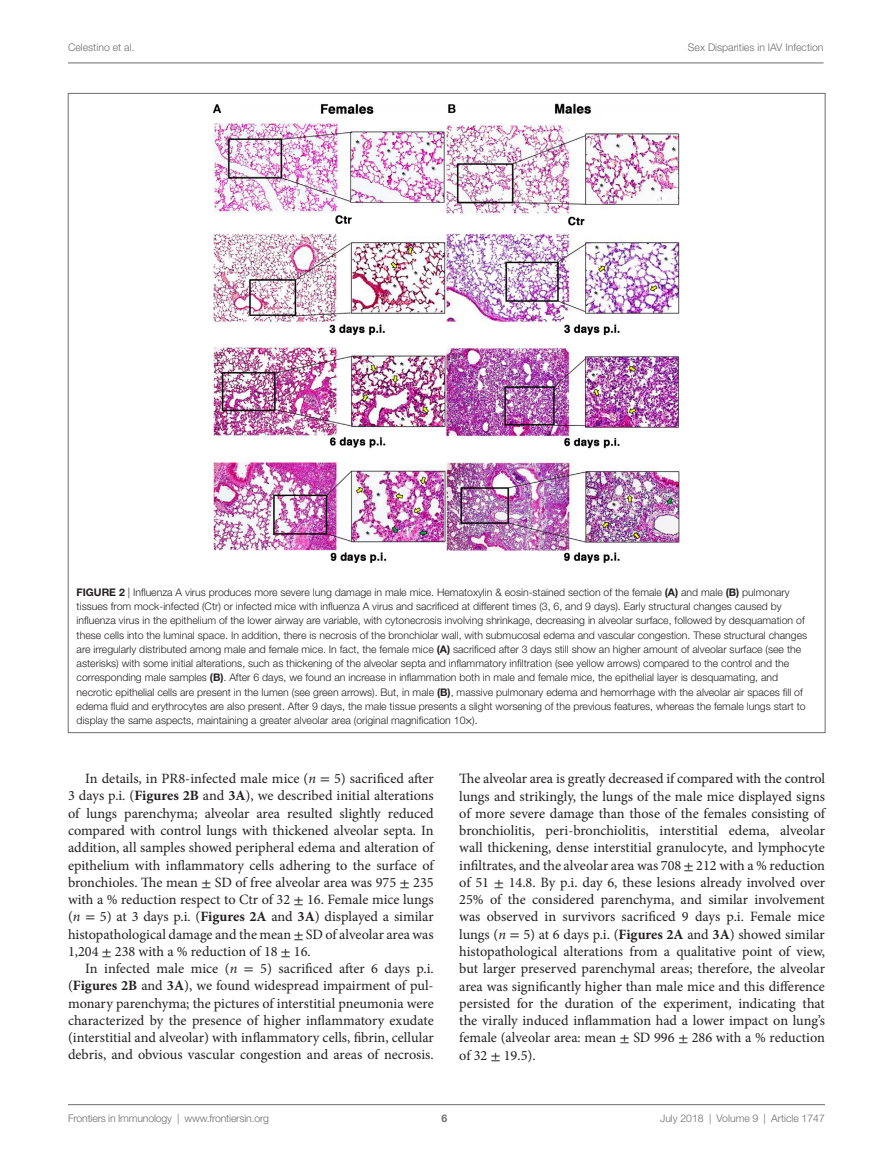
<style>
.page{position:relative;width:893px;height:1170px;background:#fff}
.page>*{position:absolute;margin:0;border:0;box-sizing:border-box;transform-origin:0 0}
.t1{font:14.25px/17.2px "Minion Pro";letter-spacing:-.005em;color:#231f20;text-align:justify}
.t2{font:300 10.5px/14.2px "Helvetica Neue LT Std";color:#231f20}
.t3{font:300 10.5px "Helvetica Neue LT Std";color:#6c6d70}
.t4{font:700 10.5px "Helvetica Neue LT Std";color:#6c6d70}
.s1{font-weight:700}
.s2{font-family:"STIX General";font-weight:400}
.s3{font-style:italic}
.s4{font-family:"STIX General"}
</style>
<div class="page">
<img style="left:213px;top:103px;width:467px;height:461px">
<hr style="left:68px;top:63px;width:756px;height:1px;background:#6c6d70">
<hr style="left:68px;top:1104px;width:757px;height:1px;background:#6c6d70">
<p class="t3" style="left:68px;top:41px;width:68px">Celestino et al.</p>
<p class="t3" style="left:688px;top:41px;width:137px">Sex Disparities in IAV Infection</p>
<p class="t2" style="left:77px;top:584px;width:732px"><span class="s1">FIGURE 2</span> | Influenza A virus produces more severe lung damage in male mice. Hematoxylin &amp; eosin-stained section of the female <span class="s1">(A)</span> and male <span class="s1">(B)</span> pulmonary tissues from mock-infected (Ctr) or infected mice with influenza A virus and sacrificed at different times (3, 6, and 9 days). Early structural changes caused by influenza virus in the epithelium of the lower airway are variable, with cytonecrosis involving shrinkage, decreasing in alveolar surface, followed by desquamation of these cells into the luminal space. In addition, there is necrosis of the bronchiolar wall, with submucosal edema and vascular congestion. These structural changes are irregularly distributed among male and female mice. In fact, the female mice <span class="s1">(A)</span> sacrificed after 3 days still show an higher amount of alveolar surface (see the asterisks) with some initial alterations, such as thickening of the alveolar septa and inflammatory infiltration (see yellow arrows) compared to the control and the corresponding male samples <span class="s1">(B)</span>. After 6 days, we found an increase in inflammation both in male and female mice, the epithelial layer is desquamating, and necrotic epithelial cells are present in the lumen (see green arrows). But, in male <span class="s1">(B)</span>, massive pulmonary edema and hemorrhage with the alveolar air spaces fill of edema fluid and erythrocytes are also present. After 9 days, the male tissue presents a slight worsening of the previous features, whereas the female lungs start to display the same aspects, maintaining a greater alveolar area (original magnification 10<span class="s2">×</span>).</p>
<p class="t1" style="left:68px;top:770px;width:367px;text-indent:17px">In details, in PR8-infected male mice (<span class="s3">n</span> <span class="s4">=</span> 5) sacrificed after 3 days p.i. (<span class="s1">Figures 2B</span> and <span class="s1">3A</span>), we described initial alterations of lungs parenchyma; alveolar area resulted slightly reduced compared with control lungs with thickened alveolar septa. In addition, all samples showed peripheral edema and alteration of epithelium with inflammatory cells adhering to the surface of bronchioles. The mean <span class="s4">±</span> SD of free alveolar area was 975 <span class="s4">±</span> 235 with a % reduction respect to Ctr of 32 <span class="s4">±</span> 16. Female mice lungs (<span class="s3">n</span> <span class="s4">=</span> 5) at 3 days p.i. (<span class="s1">Figures 2A</span> and <span class="s1">3A</span>) displayed a similar histopathological damage and the mean <span class="s4">±</span> SD of alveolar area was 1,204 <span class="s4">±</span> 238 with a % reduction of 18 <span class="s4">±</span> 16.</p>
<p class="t1" style="left:68px;top:959px;width:367px;text-indent:17px">In infected male mice (<span class="s3">n</span> <span class="s4">=</span> 5) sacrificed after 6 days p.i. (<span class="s1">Figures 2B</span> and <span class="s1">3A</span>), we found widespread impairment of pul&shy;monary parenchyma; the pictures of interstitial pneumonia were characterized by the presence of higher inflammatory exudate (interstitial and alveolar) with inflammatory cells, fibrin, cellular debris, and obvious vascular congestion and areas of necrosis.</p>
<p class="t1" style="left:459px;top:770px;width:367px">The alveolar area is greatly decreased if compared with the control lungs and strikingly, the lungs of the male mice displayed signs of more severe damage than those of the females consisting of bronchiolitis, peri-bronchiolitis, interstitial edema, alveolar wall thickening, dense interstitial granulocyte, and lymphocyte infiltrates, and the alveolar area was 708 <span class="s4">±</span> 212 with a % reduction of 51 <span class="s4">±</span> 14.8. By p.i. day 6, these lesions already involved over 25% of the considered parenchyma, and similar involvement was observed in survivors sacrificed 9 days p.i. Female mice lungs (<span class="s3">n</span> <span class="s4">=</span> 5) at 6 days p.i. (<span class="s1">Figures 2A</span> and <span class="s1">3A</span>) showed similar histopathological alterations from a qualitative point of view, but larger preserved parenchymal areas; therefore, the alveolar area was significantly higher than male mice and this difference persisted for the duration of the experiment, indicating that the virally induced inflammation had a lower impact on lung’s female (alveolar area: mean <span class="s4">±</span> SD 996 <span class="s4">±</span> 286 with a % reduction of 32 <span class="s4">±</span> 19.5).</p>
<p class="t3" style="left:68px;top:1111px;width:203px">Frontiers in Immunology | www.frontiersin.org</p>
<p class="t3" style="left:660px;top:1111px;width:166px">July 2018 | Volume 9 | Article 1747</p>
<p class="t4" style="left:441px;top:1111px;width:7px">6</p>
</div>
